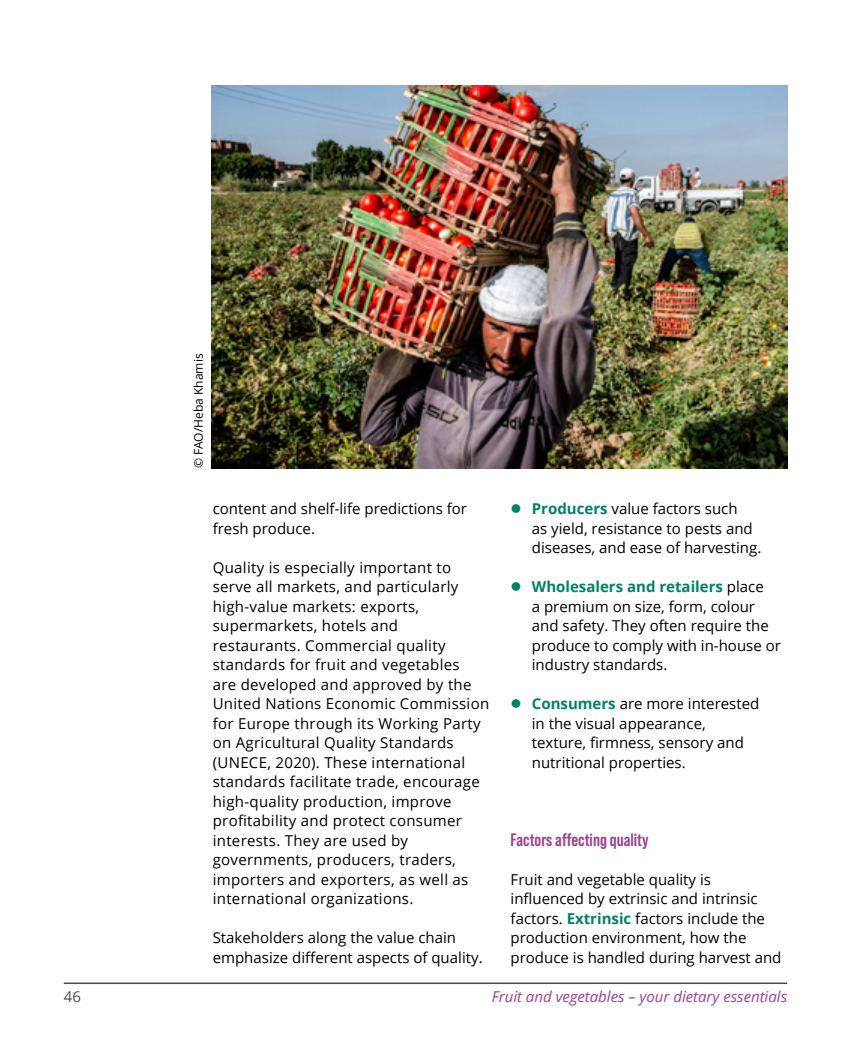
<style>
.page{position:relative;width:851px;height:1063px;background:#fff}
.page>*{position:absolute;margin:0;border:0;box-sizing:border-box;transform-origin:0 0}
.t1{font:700 18px "Bebas Neue Pro";color:#9f4191}
.t2{font:15px/19.5px "Open Sans";color:#000}
.t3{font:15px/19.5px "Open Sans";letter-spacing:.02em;color:#000}
.t4{font:italic 15px "Open Sans";color:#9f4191}
.t5{font:15px "Open Sans";color:#4a4a49}
.t6{font:12px "Open Sans";color:#000}
.s1{font-weight:700;color:#008267}
</style>
<div class="page">
<hr style="left:64px;top:983px;width:723px;height:1px;background:#4a4a49">
<img style="left:212px;top:85px;width:575px;height:383px">
<p class="t6" style="left:190px;top:468px;width:116px;rotate:-90deg">© FAO/Heba Khamis</p>
<p class="t2" style="left:213px;top:498px;width:256px">content and shelf-life predictions for fresh produce.</p>
<p class="t3" style="left:213px;top:557px;width:278px">Quality is especially important to serve all markets, and particularly high-value markets: exports, supermarkets, hotels and restaurants. Commercial quality standards for fruit and vegetables<br>are developed and approved by the United Nations Economic Commission for Europe through its Working Party on Agricultural Quality Standards (UNECE, 2020). These international standards facilitate trade, encourage high-quality production, improve profitability and protect consumer interests. They are used by governments, producers, traders, importers and exporters, as well as international organizations.</p>
<p class="t2" style="left:213px;top:927px;width:271px">Stakeholders along the value chain emphasize different aspects of quality.</p>
<p class="t2" style="left:531px;top:498px;width:231px"><span class="s1">Producers</span> value factors such<br>as yield, resistance to pests and diseases, and ease of harvesting.</p>
<p class="t2" style="left:531px;top:576px;width:250px"><span class="s1">Wholesalers and retailers</span> place<br>a premium on size, form, colour and safety. They often require the produce to comply with in-house or industry standards.</p>
<p class="t2" style="left:531px;top:693px;width:229px"><span class="s1">Consumers</span> are more interested in the visual appearance, texture, firmness, sensory and nutritional properties.</p>
<p class="t1" style="left:510px;top:830px;width:139px">Factors affecting quality</p>
<p class="t2" style="left:510px;top:869px;width:272px">Fruit and vegetable quality is influenced by extrinsic and intrinsic factors. <span class="s1">Extrinsic</span> factors include the production environment, how the produce is handled during harvest and</p>
<p class="t5" style="left:64px;top:986px;width:19px">46</p>
<p class="t4" style="left:491px;top:986px;width:297px">Fruit and vegetables – your dietary essentials</p>
</div>
